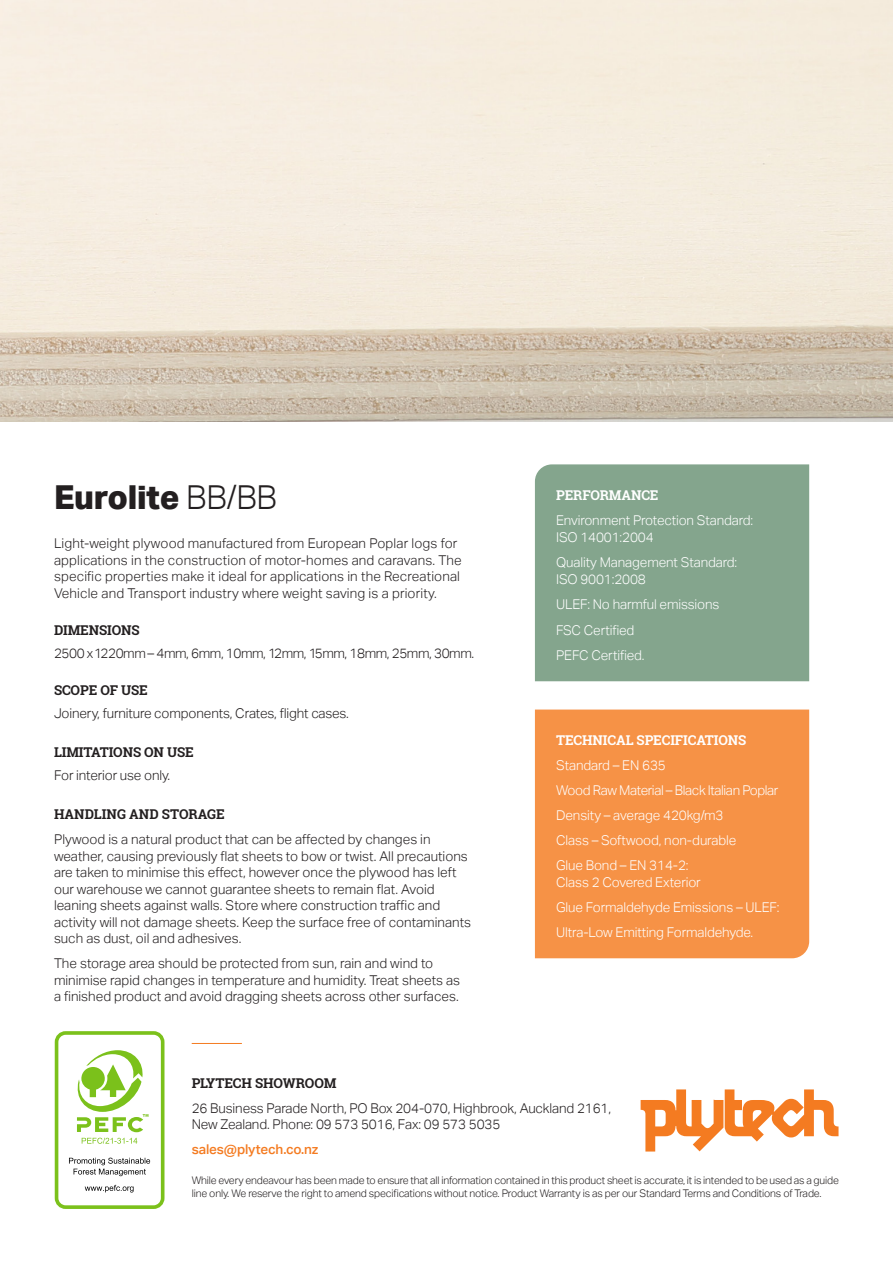
<style>
.page{position:relative;width:893px;height:1263px;background:#fff}
.page>*{position:absolute;margin:0;border:0;box-sizing:border-box;transform-origin:0 0}
.t1{font:800 33px "Aktiv Grotesk";letter-spacing:-.01em;color:#231f20}
.data{font:300 13.5px/16.5px "Aktiv Grotesk";color:#231f20}
.data-2{font:300 13.5px/16.8px "Aktiv Grotesk";letter-spacing:-.01em;color:#fff}
.blurb{font:300 13.5px/16.5px "Aktiv Grotesk";letter-spacing:.01em;color:#231f20}
.subhead{font:700 13.5px "Roboto Slab";letter-spacing:-.01em;color:#231f20}
.data-3{font:300 13.5px "Aktiv Grotesk";letter-spacing:-.03em;color:#231f20}
.subhead-2{font:300 13.5px "Aktiv Grotesk";letter-spacing:-.01em;color:#fff}
.subhead-3{font:700 13.5px "Roboto Slab";letter-spacing:-.01em;color:#fff}
.data-4{font:300 13.5px "Aktiv Grotesk";letter-spacing:-.03em;color:#fff}
.data-5{font:500 13.5px "Aktiv Grotesk";letter-spacing:-.01em;color:#f47b21}
.t2{font:300 10.5px/13.5px "Aktiv Grotesk";letter-spacing:-.015em;color:#231f20}
.s1{font-weight:300}
</style>
<div class="page">
<img style="left:0;top:0;width:893px;height:422px">
<div style="left:535px;top:464px;width:274px;height:217px;background:#84a58d"></div>
<div style="left:535px;top:709px;width:274px;height:249px;background:#f69246"></div>
<svg style="left:641px;top:1089px;width:197px;height:62px"></svg>
<hr style="left:192px;top:1043px;width:50px;height:1px;background:#f47b21">
<div style="left:55px;top:1031px;width:109px;height:178px;border:4px solid #7bc11b;border-radius:9px"></div>
<svg style="left:82px;top:1138px;width:55px;height:6px"></svg>
<svg style="left:69px;top:1158px;width:81px;height:18px"></svg>
<svg style="left:85px;top:1185px;width:49px;height:7px"></svg>
<svg style="left:77px;top:1050px;width:71px;height:82px"></svg>
<p class="t1" style="left:54px;top:478px;width:225px">Eurolite <span class="s1">BB/BB</span></p>
<p class="subhead-3" style="left:556px;top:486px;width:104px">PERFORMANCE</p>
<p class="data-2" style="left:556px;top:512px;width:199px">Environment Protection Standard:<br>ISO 14001:2004</p>
<p class="data-2" style="left:556px;top:554px;width:182px">Quality Management Standard:<br>ISO 9001:2008</p>
<p class="data-2" style="left:556px;top:596px;width:165px">ULEF: No harmful emissions</p>
<p class="data-2" style="left:556px;top:622px;width:80px">FSC Certified</p>
<p class="subhead-2" style="left:556px;top:647px;width:90px">PEFC Certified.</p>
<p class="blurb" style="left:54px;top:535px;width:409px">Light-weight plywood manufactured from European Poplar logs for applications in the construction of motor-homes and caravans. The specific properties make it ideal for applications in the Recreational Vehicle and Transport industry where weight saving is a priority.</p>
<p class="subhead" style="left:54px;top:621px;width:87px">DIMENSIONS</p>
<p class="data-3" style="left:54px;top:645px;width:422px">2500 x 1220mm – 4mm, 6mm, 10mm, 12mm, 15mm, 18mm, 25mm, 30mm.</p>
<p class="subhead" style="left:54px;top:681px;width:95px">SCOPE OF USE</p>
<p class="data" style="left:54px;top:705px;width:296px">Joinery, furniture components, Crates, flight cases.</p>
<p class="subhead" style="left:54px;top:743px;width:141px">LIMITATIONS ON USE</p>
<p class="data" style="left:54px;top:767px;width:118px">For interior use only.</p>
<p class="subhead" style="left:54px;top:805px;width:172px">HANDLING AND STORAGE</p>
<p class="data" style="left:54px;top:831px;width:419px">Plywood is a natural product that can be affected by changes in weather, causing previously flat sheets to bow or twist. All precautions are taken to minimise this effect, however once the plywood has left our warehouse we cannot guarantee sheets to remain flat. Avoid leaning sheets against walls. Store where construction traffic and activity will not damage sheets. Keep the surface free of contaminants such as dust, oil and adhesives.</p>
<p class="data" style="left:54px;top:955px;width:408px">The storage area should be protected from sun, rain and wind to minimise rapid changes in temperature and humidity. Treat sheets as a finished product and avoid dragging sheets across other surfaces.</p>
<p class="subhead-3" style="left:556px;top:731px;width:192px">TECHNICAL SPECIFICATIONS</p>
<p class="data-2" style="left:556px;top:757px;width:111px">Standard – EN 635</p>
<p class="data-4" style="left:556px;top:782px;width:224px">Wood Raw Material – Black Italian Poplar</p>
<p class="data-2" style="left:556px;top:807px;width:169px">Density – average 420kg/m3</p>
<p class="data-2" style="left:556px;top:832px;width:182px">Class – Softwood, non-durable</p>
<p class="data-2" style="left:556px;top:857px;width:146px">Glue Bond – EN 314-2:<br>Class 2 Covered Exterior</p>
<p class="data-2" style="left:556px;top:898px;width:225px">Glue Formaldehyde Emissions – ULEF:</p>
<p class="subhead-2" style="left:556px;top:924px;width:199px">Ultra-Low Emitting Formaldehyde.</p>
<p class="subhead" style="left:192px;top:1073px;width:146px">PLYTECH SHOWROOM</p>
<p class="data" style="left:192px;top:1100px;width:421px">26 Business Parade North, PO Box 204-070, Highbrook, Auckland 2161,<br>New Zealand. Phone: 09 573 5016, Fax: 09 573 5035</p>
<p class="data-5" style="left:192px;top:1141px;width:128px">sales@plytech.co.nz</p>
<p class="t2" style="left:192px;top:1173px;width:649px">While every endeavour has been made to ensure that all information contained in this product sheet is accurate, it is intended to be used as a guide line only. We reserve the right to amend specifications without notice. Product Warranty is as per our Standard Terms and Conditions of Trade.</p>
</div>
